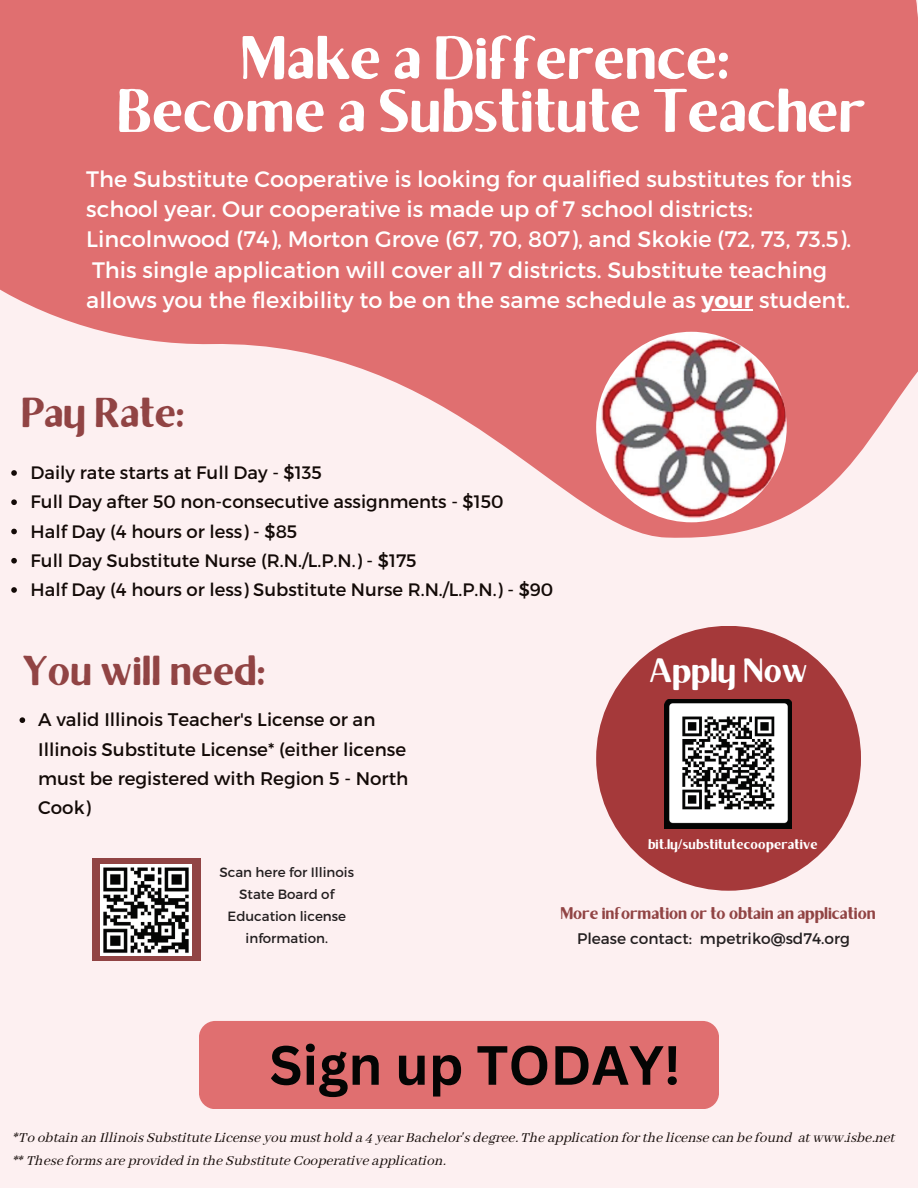
<style>
.page{position:relative;width:918px;height:1188px;background:#fdf0f1}
.page>*{position:absolute;margin:0;border:0;box-sizing:border-box;transform-origin:0 0}
.t1{font:700 61.5px/52.8px "Brixton Sans TC";color:#fff;text-align:center}
.t2{font:700 54px "Canva Sans";color:#040504}
.t3{font:700 42px "Brixton Sans TC";color:#914444}
.t4{font:700 34.05px "Brixton Sans TC";letter-spacing:.005em;color:#fff}
.t5{font:22.35px/30.5px "Montserrat";color:#fff}
.t6{font:18.3px/29.2px "Montserrat";color:#130a07}
.t7{font:18px/29.2px "Montserrat";color:#130a07}
.t8{font:700 16.95px "Brixton Sans TC";color:#914444}
.t9{font:15.3px/22.5px "CA Generated";color:#130a07}
.t10{font:15.3px "Montserrat";color:#231f20}
.t11{font:700 13.95px "Brixton Sans TC";letter-spacing:.02em;color:#fff}
.t12{font:13.5px/21.8px "Montserrat";color:#231f20;text-align:center}
.s1{font-weight:700}
</style>
<div class="page">
<svg style="left:0;top:0;width:918px;height:538px;fill:#e06f70"></svg>
<div style="left:199px;top:1021px;width:520px;height:88px;background:#e06f70;border-radius:16px"></div>
<div style="left:596px;top:626px;width:265px;height:265px;background:#a5393a;border-radius:50%"></div>
<div style="left:92px;top:858px;width:108px;height:103px;background:#914444"></div>
<img style="left:101px;top:865px;width:91px;height:91px">
<img style="left:665px;top:699px;width:127px;height:130px">
<img style="left:596px;top:332px;width:191px;height:190px;border-radius:50%">
<hr style="left:702px;top:309px;width:51px;height:1px;background:#fff">
<svg style="left:20px;top:717px;width:5px;height:6px"></svg>
<svg style="left:11px;top:470px;width:6px;height:6px"></svg>
<svg style="left:11px;top:499px;width:6px;height:6px"></svg>
<svg style="left:11px;top:529px;width:6px;height:5px"></svg>
<svg style="left:11px;top:558px;width:6px;height:6px"></svg>
<svg style="left:11px;top:587px;width:6px;height:6px"></svg>
<h1 class="t1" style="left:117px;top:38px;width:750px">Make a Difference:<br>Become a Substitute Teacher</h1>
<p class="t5" style="left:86px;top:162px;width:767px">The Substitute Cooperative is looking for qualified substitutes for this school year. Our cooperative is made up of 7 school districts:<br>Lincolnwood (74), Morton Grove (67, 70, 807), and Skokie (72, 73, 73.5).<br>This single application will cover all 7 districts. Substitute teaching allows you the flexibility to be on the same schedule as <span class="s1">your</span> student.</p>
<h3 class="t3" style="left:21px;top:397px;width:165px">Pay Rate:</h3>
<p class="t7" style="left:31px;top:457px;width:524px">Daily rate starts at Full Day - $135<br>Full Day after 50 non-consecutive assignments - $150<br>Half Day (4 hours or less) - $85<br>Full Day Substitute Nurse (R.N./L.P.N.) - $175<br>Half Day (4 hours or less) Substitute Nurse R.N./L.P.N.) - $90</p>
<h3 class="t3" style="left:23px;top:655px;width:244px">You will need:</h3>
<p class="t6" style="left:38px;top:704px;width:372px">A valid Illinois Teacher's License or an Illinois Substitute License* (either license must be registered with Region 5 - North Cook)</p>
<p class="t12" style="left:220px;top:861px;width:136px">Scan here for Illinois<br>State Board of<br>Education license information.</p>
<h3 class="t4" style="left:650px;top:658px;width:160px">Apply Now</h3>
<p class="t11" style="left:648px;top:839px;width:171px">bit.ly/substitutecooperative</p>
<p class="t8" style="left:560px;top:907px;width:317px">More information or to obtain an application</p>
<p class="t10" style="left:577px;top:929px;width:275px">Please contact: mpetriko@sd74.org</p>
<h2 class="t2" style="left:269px;top:1027px;width:413px">Sign up TODAY!</h2>
<p class="t9" style="left:14px;top:1127px;width:883px">*To obtain an Illinois Substitute License you must hold a 4 year Bachelor's degree. The application for the license can be found at www.isbe.net ** These forms are provided in the Substitute Cooperative application.</p>
</div>
